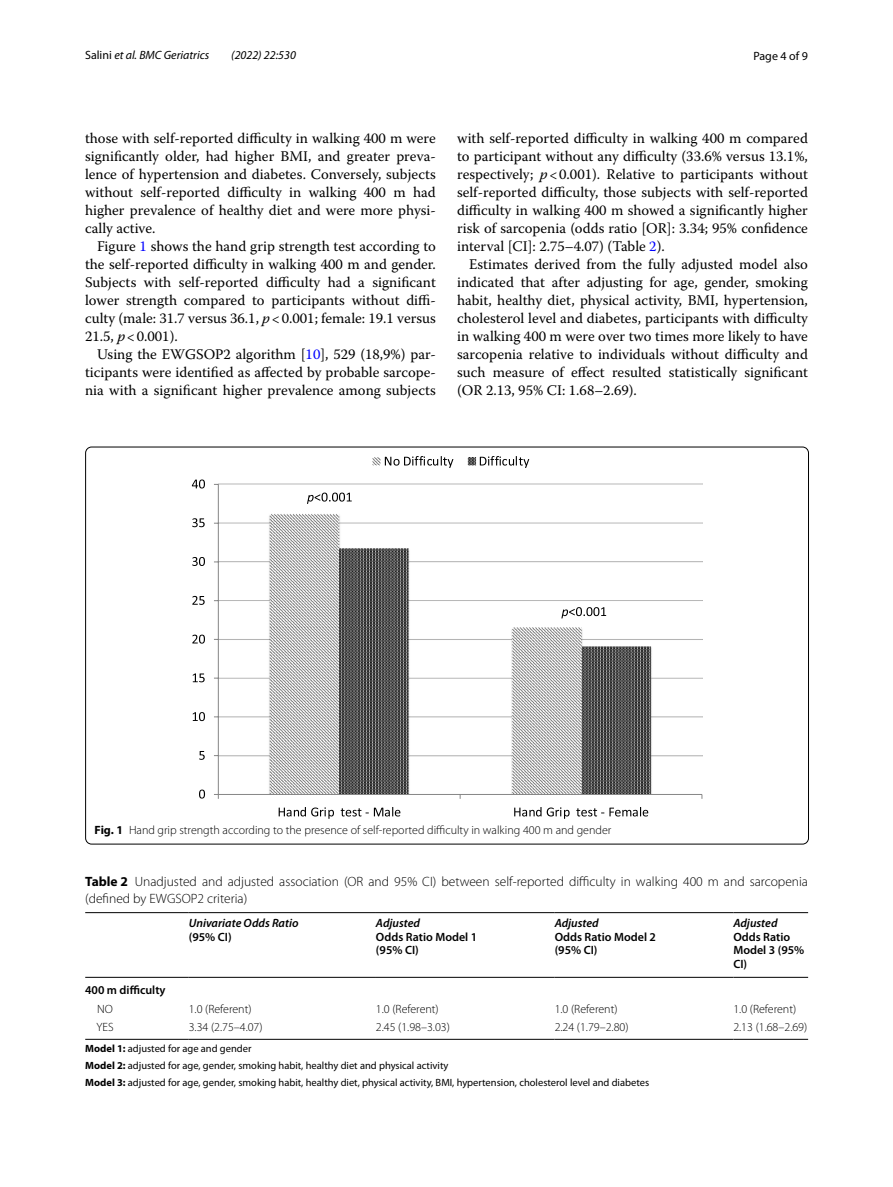
<style>
.page{position:relative;width:893px;height:1187px;background:#fff}
.page>*{position:absolute;margin:0;border:0;box-sizing:border-box;transform-origin:0 0}
.t1{font:14.7px/18px "Warnock Pro";color:#000;text-align:justify}
.t2{font:300 13.5px/16.5px "Myriad Pro";color:#000}
.t3{font:300 12px "Myriad Pro";color:#000}
.t4{font:600 12px/13.5px "Myriad Pro";color:#000}
.t5{font:italic 600 12px "Myriad Pro";color:#000}
.t6{font:italic 12px "Myriad Pro";color:#000}
.t7{font:12px "Myriad Pro";color:#000}
.t8{font:10.5px/17px "Myriad Pro";color:#000}
.s1{font-style:normal}
.s2{color:#00f}
.s3{font-style:italic}
.s4{font-weight:700}
</style>
<div class="page">
<img style="left:218px;top:457px;width:484px;height:337px">
<hr style="left:218px;top:484px;width:1px;height:310px;background:#868686">
<hr style="left:218px;top:794px;width:484px;height:1px;background:#868686">
<svg style="left:199px;top:789px;width:6px;height:9px"></svg>
<svg style="left:199px;top:751px;width:6px;height:8px"></svg>
<svg style="left:193px;top:712px;width:12px;height:9px"></svg>
<svg style="left:193px;top:673px;width:12px;height:9px"></svg>
<svg style="left:192px;top:634px;width:13px;height:9px"></svg>
<svg style="left:192px;top:596px;width:13px;height:9px"></svg>
<svg style="left:192px;top:557px;width:13px;height:9px"></svg>
<svg style="left:192px;top:518px;width:13px;height:9px"></svg>
<svg style="left:192px;top:479px;width:13px;height:9px"></svg>
<svg style="left:279px;top:807px;width:55px;height:11px"></svg>
<svg style="left:341px;top:807px;width:59px;height:9px"></svg>
<svg style="left:514px;top:807px;width:56px;height:11px"></svg>
<svg style="left:576px;top:807px;width:72px;height:9px"></svg>
<svg style="left:385px;top:456px;width:68px;height:12px"></svg>
<svg style="left:480px;top:456px;width:49px;height:12px"></svg>
<svg style="left:307px;top:492px;width:45px;height:12px"></svg>
<svg style="left:561px;top:607px;width:45px;height:11px"></svg>
<hr style="left:85px;top:912px;width:104px;height:1px;background:#000">
<hr style="left:85px;top:977px;width:104px;height:1px;background:#000">
<hr style="left:189px;top:912px;width:187px;height:1px;background:#000">
<hr style="left:189px;top:977px;width:187px;height:1px;background:#000">
<hr style="left:376px;top:912px;width:179px;height:1px;background:#000">
<hr style="left:376px;top:977px;width:179px;height:1px;background:#000">
<hr style="left:555px;top:912px;width:178px;height:1px;background:#000">
<hr style="left:555px;top:977px;width:178px;height:1px;background:#000">
<hr style="left:733px;top:912px;width:75px;height:1px;background:#000">
<hr style="left:733px;top:977px;width:75px;height:1px;background:#000">
<hr style="left:85px;top:1038px;width:104px;height:1px;background:#000">
<hr style="left:189px;top:1038px;width:187px;height:1px;background:#000">
<hr style="left:376px;top:1038px;width:179px;height:1px;background:#000">
<hr style="left:555px;top:1038px;width:178px;height:1px;background:#000">
<hr style="left:733px;top:1038px;width:75px;height:1px;background:#000">
<p class="t6" style="left:85px;top:48px;width:126px"><span class="s1">Salini</span> et al. BMC Geriatrics</p>
<p class="t6" style="left:231px;top:48px;width:66px">(2022) 22:530</p>
<p class="t7" style="left:753px;top:48px;width:56px">Page 4 of 9</p>
<p class="t1" style="left:85px;top:128px;width:352px">those with self-reported difficulty in walking 400 m were significantly older, had higher BMI, and greater preva&shy;lence of hypertension and diabetes. Conversely, subjects without self-reported difficulty in walking 400 m had higher prevalence of healthy diet and were more physi&shy;cally active.</p>
<p class="t1" style="left:85px;top:236px;width:352px;text-indent:12px">Figure <span class="s2">1</span> shows the hand grip strength test according to the self-reported difficulty in walking 400 m and gender.<br>Subjects with self-reported difficulty had a significant lower strength compared to participants without diffi&shy;culty (male: 31.7 versus 36.1, <span class="s3">p</span>&lt;0.001; female: 19.1 versus 21.5, <span class="s3">p</span>&lt;0.001).</p>
<p class="t1" style="left:85px;top:344px;width:352px;text-indent:12px">Using the EWGSOP2 algorithm [<span class="s2">10</span>], 529 (18,9%) par&shy;ticipants were identified as affected by probable sarcope&shy;nia with a significant higher prevalence among subjects</p>
<p class="t1" style="left:457px;top:128px;width:352px">with self-reported difficulty in walking 400 m compared to participant without any difficulty (33.6% versus 13.1%, respectively; <span class="s3">p</span>&lt;0.001). Relative to participants without self-reported difficulty, those subjects with self-reported difficulty in walking 400 m showed a significantly higher risk of sarcopenia (odds ratio [OR]: 3.34; 95% confidence interval [CI]: 2.75–4.07) (Table <span class="s2">2</span>).</p>
<p class="t1" style="left:457px;top:254px;width:352px;text-indent:12px">Estimates derived from the fully adjusted model also indicated that after adjusting for age, gender, smoking habit, healthy diet, physical activity, BMI, hypertension, cholesterol level and diabetes, participants with difficulty in walking 400 m were over two times more likely to have sarcopenia relative to individuals without difficulty and such measure of effect resulted statistically significant (OR 2.13, 95% CI: 1.68–2.69).</p>
<p class="t3" style="left:95px;top:823px;width:518px"><span class="s4">Fig. 1</span> Hand grip strength according to the presence of self-reported difficulty in walking 400 m and gender</p>
<p class="t2" style="left:85px;top:873px;width:724px"><span class="s4">Table 2</span> Unadjusted and adjusted association (OR and 95% CI) between self-reported difficulty in walking 400 m and sarcopenia (defined by EWGSOP2 criteria)</p>
<p class="t5" style="left:189px;top:915px;width:111px">Univariate Odds Ratio</p>
<p class="t4" style="left:189px;top:929px;width:44px">(95% CI)</p>
<p class="t5" style="left:376px;top:915px;width:46px">Adjusted</p>
<p class="t4" style="left:376px;top:929px;width:103px">Odds Ratio Model 1 (95% CI)</p>
<p class="t5" style="left:555px;top:915px;width:46px">Adjusted</p>
<p class="t4" style="left:555px;top:929px;width:103px">Odds Ratio Model 2 (95% CI)</p>
<p class="t5" style="left:733px;top:915px;width:46px">Adjusted</p>
<p class="t4" style="left:733px;top:929px;width:72px">Odds Ratio<br>Model 3 (95%<br>CI)</p>
<p class="t4" style="left:85px;top:983px;width:82px">400 m difficulty</p>
<p class="t3" style="left:97px;top:1001px;width:17px">NO</p>
<p class="t3" style="left:189px;top:1001px;width:64px">1.0 (Referent)</p>
<p class="t3" style="left:376px;top:1001px;width:64px">1.0 (Referent)</p>
<p class="t3" style="left:555px;top:1001px;width:64px">1.0 (Referent)</p>
<p class="t3" style="left:733px;top:1001px;width:64px">1.0 (Referent)</p>
<p class="t3" style="left:97px;top:1020px;width:19px">YES</p>
<p class="t3" style="left:189px;top:1020px;width:75px">3.34 (2.75–4.07)</p>
<p class="t3" style="left:376px;top:1020px;width:75px">2.45 (1.98–3.03)</p>
<p class="t3" style="left:555px;top:1020px;width:75px">2.24 (1.79–2.80)</p>
<p class="t3" style="left:733px;top:1020px;width:75px">2.13 (1.68–2.69)</p>
<p class="t8" style="left:85px;top:1039px;width:565px"><span class="s4">Model 1:</span> adjusted for age and gender<br><span class="s4">Model 2:</span> adjusted for age, gender, smoking habit, healthy diet and physical activity<br><span class="s4">Model 3:</span> adjusted for age, gender, smoking habit, healthy diet, physical activity, BMI, hypertension, cholesterol level and diabetes</p>
</div>
